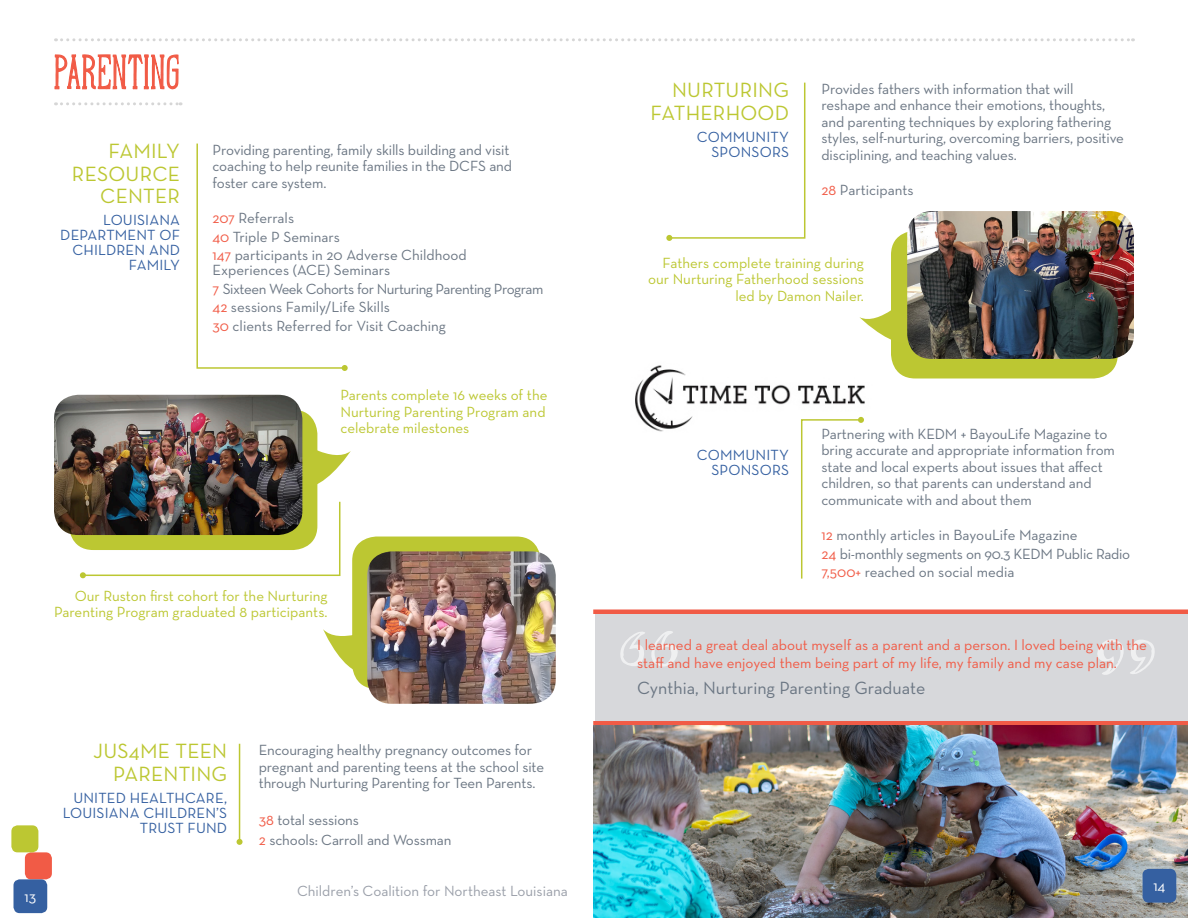
<style>
.page{position:relative;width:1188px;height:918px;background:#fff}
.page>*{position:absolute;margin:0;border:0;box-sizing:border-box;transform-origin:0 0}
.t1{font:51px "Hand Shop Typography A24";letter-spacing:-.015em;color:#f15b46}
.t2{font:21px/22.5px "Neutra Text";letter-spacing:.01em;color:#bcc732;text-align:right}
.t3{font:18px "Neutra Text";color:#6b7683}
.t4{font:15px/16.5px "Neutra Text";letter-spacing:-.01em;color:#6b7683}
.t5{font:15px/16.5px "Neutra Text";color:#bcc732;text-align:right}
.t6{font:15px/18px "Neutra Text";color:#f15b46}
.t7{font:15px/15px "Neutra Text";letter-spacing:.01em;color:#3560a1;text-align:right}
.t8{font:15px "Neutra Text";letter-spacing:-.03em;color:#6b7683}
.t9{font:15px "Neutra Text";color:#9a9fa9}
.t10{font:15px "Neutra Text";color:#fff}
.s1{color:#f15b46}
</style>
<div class="page">
<div style="left:25px;top:852px;width:27px;height:27px;background:#f15b46;border-radius:6px"></div>
<div style="left:14px;top:879px;width:33px;height:34px;background:#3560a1;border-radius:6px"></div>
<div style="left:11px;top:825px;width:27px;height:27px;background:#bcc732;border-radius:6px"></div>
<div style="left:891px;top:231px;width:227px;height:147px;background:#bcc732;border-radius:24px"></div>
<svg style="left:801px;top:454px;width:2px;height:125px"></svg>
<hr style="left:239px;top:744px;width:1px;height:98px;background:#bcc732">
<svg style="left:237px;top:839px;width:6px;height:6px"></svg>
<svg style="left:54px;top:38px;width:1079px;height:333px"></svg>
<img style="left:907px;top:211px;width:227px;height:148px">
<div style="left:69px;top:410px;width:248px;height:140px;background:#bcc732;border-radius:24px"></div>
<div style="left:352px;top:537px;width:189px;height:152px;background:#bcc732;border-radius:24px"></div>
<svg style="left:80px;top:500px;width:261px;height:78px"></svg>
<svg style="left:302px;top:449px;width:49px;height:38px"></svg>
<svg style="left:323px;top:629px;width:31px;height:44px"></svg>
<img style="left:54px;top:395px;width:248px;height:140px">
<img style="left:367px;top:551px;width:189px;height:153px">
<div style="left:595px;top:612px;width:593px;height:142px;background:#d7d8db"></div>
<hr style="left:593px;top:610px;width:595px;height:4px;background:#f15b46">
<div style="left:593px;top:721px;width:595px;height:5px;background:#f15b46"></div>
<svg style="left:620px;top:631px;width:58px;height:36px"></svg>
<svg style="left:1097px;top:639px;width:58px;height:36px"></svg>
<img style="left:631px;top:349px;width:265px;height:105px">
<img style="left:593px;top:726px;width:595px;height:192px">
<div style="left:1143px;top:869px;width:33px;height:34px;background:#3560a1;border-radius:6px"></div>
<p class="t1" style="left:54px;top:48px;width:128px">PARENTING</p>
<p class="t2" style="left:72px;top:140px;width:110px">FAMILY<br>RESOURCE<br>CENTER</p>
<p class="t7" style="left:60px;top:212px;width:121px">LOUISIANA<br>DEPARTMENT OF<br>CHILDREN AND<br>FAMILY</p>
<p class="t4" style="left:213px;top:141px;width:301px">Providing parenting, family skills building and visit coaching to help reunite families in the DCFS and foster care system.</p>
<p class="t4" style="left:213px;top:210px;width:83px"><span class="s1">207</span> Referrals</p>
<p class="t4" style="left:213px;top:228px;width:129px"><span class="s1">40</span> Triple P Seminars</p>
<p class="t4" style="left:213px;top:247px;width:256px;line-height:15px"><span class="s1">147</span> participants in 20 Adverse Childhood<br>Experiences (ACE) Seminars</p>
<p class="t8" style="left:213px;top:280px;width:332px"><span class="s1">7</span> Sixteen Week Cohorts for Nurturing Parenting Program</p>
<p class="t4" style="left:213px;top:299px;width:179px"><span class="s1">42</span> sessions Family/Life Skills</p>
<p class="t4" style="left:213px;top:317px;width:235px"><span class="s1">30</span> clients Referred for Visit Coaching</p>
<p class="t5" style="left:340px;top:387px;width:208px;text-align:left">Parents complete 16 weeks of the<br>Nurturing Parenting Program and celebrate milestones</p>
<p class="t5" style="left:54px;top:587px;width:275px">Our Ruston first cohort for the Nurturing<br>Parenting Program graduated 8 participants.</p>
<p class="t10" style="left:25px;top:887px;width:13px">13</p>
<p class="t2" style="left:93px;top:740px;width:136px">JUS4ME TEEN<br>PARENTING</p>
<p class="t7" style="left:63px;top:790px;width:166px">UNITED HEALTHCARE,<br>LOUISIANA CHILDREN’S<br>TRUST FUND</p>
<p class="t4" style="left:259px;top:742px;width:287px">Encouraging healthy pregnancy outcomes for pregnant and parenting teens at the school site through Nurturing Parenting for Teen Parents.</p>
<p class="t4" style="left:259px;top:811px;width:102px"><span class="s1">38</span> total sessions</p>
<p class="t4" style="left:259px;top:831px;width:194px"><span class="s1">2</span> schools: Carroll and Wossman</p>
<p class="t9" style="left:297px;top:882px;width:272px">Children’s Coalition for Northeast Louisiana</p>
<p class="t2" style="left:651px;top:79px;width:140px">NURTURING<br>FATHERHOOD</p>
<p class="t7" style="left:697px;top:129px;width:94px">COMMUNITY<br>SPONSORS</p>
<p class="t4" style="left:822px;top:80px;width:304px">Provides fathers with information that will reshape and enhance their emotions, thoughts, and parenting techniques by exploring fathering styles, self-nurturing, overcoming barriers, positive disciplining, and teaching values.</p>
<p class="t4" style="left:822px;top:182px;width:94px"><span class="s1">28</span> Participants</p>
<p class="t5" style="left:648px;top:254px;width:217px">Fathers complete training during our Nurturing Fatherhood sessions led by Damon Nailer.</p>
<p class="t7" style="left:697px;top:448px;width:94px">COMMUNITY<br>SPONSORS</p>
<p class="t4" style="left:822px;top:425px;width:295px">Partnering with KEDM + BayouLife Magazine to bring accurate and appropriate information from state and local experts about issues that affect children, so that parents can understand and communicate with and about them</p>
<p class="t4" style="left:822px;top:526px;width:258px"><span class="s1">12</span> monthly articles in BayouLife Magazine</p>
<p class="t4" style="left:822px;top:545px;width:310px"><span class="s1">24</span> bi-monthly segments on 90.3 KEDM Public Radio</p>
<p class="t4" style="left:822px;top:563px;width:194px"><span class="s1">7,500+</span> reached on social media</p>
<p class="t6" style="left:637px;top:635px;width:511px">I learned a great deal about myself as a parent and a person. I loved being with the staff and have enjoyed them being part of my life, my family and my case plan.</p>
<p class="t3" style="left:637px;top:677px;width:290px">Cynthia, Nurturing Parenting Graduate</p>
<p class="t10" style="left:1153px;top:877px;width:14px">14</p>
</div>
